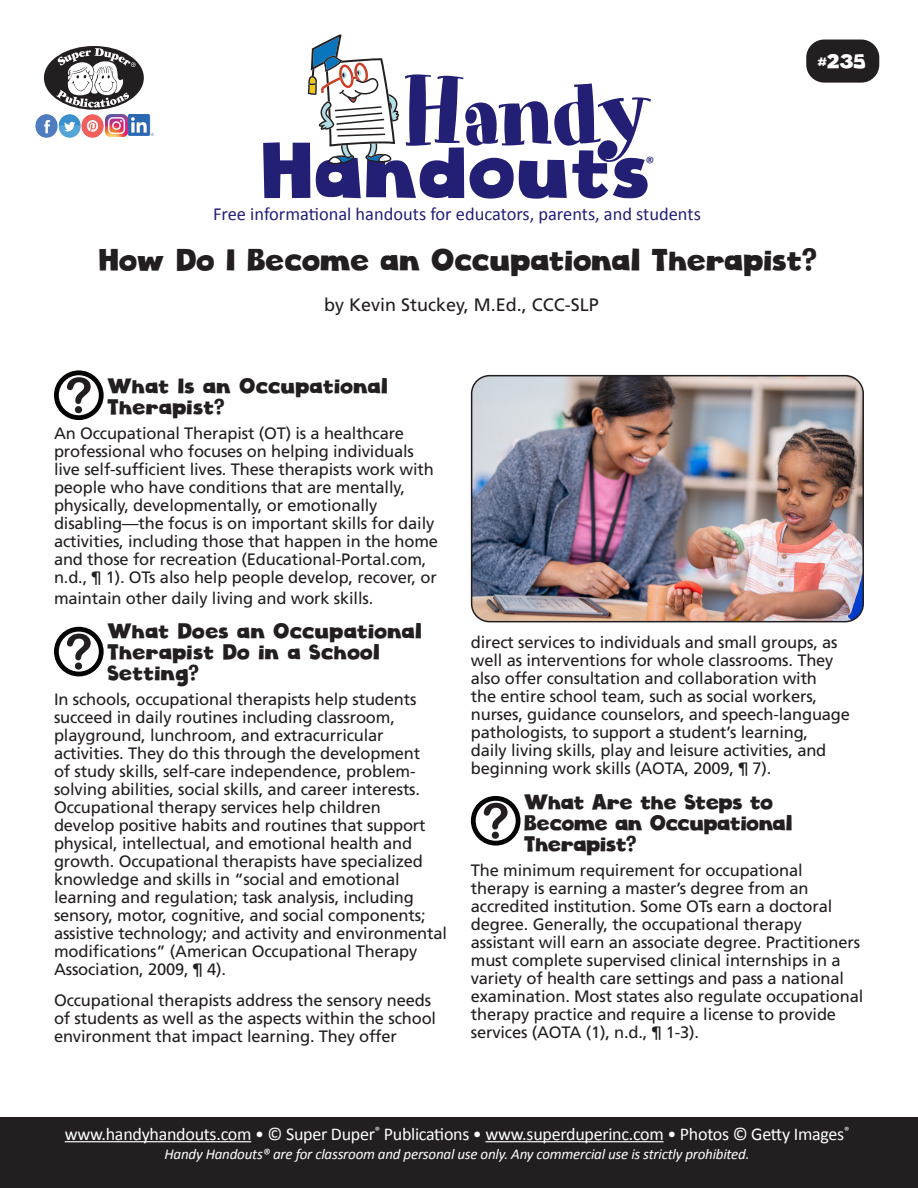
<style>
.page{position:relative;width:918px;height:1188px;background:#fff}
.page>*{position:absolute;margin:0;border:0;box-sizing:border-box;transform-origin:0 0}
.t1{font:93.75px "Art Department JNL";letter-spacing:-.03em;color:#231f75}
.t2{font:76.8px "Cloudy Witha Chanceof Love";color:#231f75}
.HH_Title{font:30px "Cloudy Witha Chanceof Love";letter-spacing:-.02em;color:#231f20}
.HH_Text{font:21px/21px "Cloudy Witha Chanceof Love";letter-spacing:-.01em;color:#231f20}
.HH_Text-2{font:21px/21px "Cloudy Witha Chanceof Love";letter-spacing:-.03em;color:#231f20}
.t3{font:19.5px "Cloudy Witha Chanceof Love";color:#fff}
.t4{font:18.45px "Calibri";color:#231f75}
.t5{font:18px "Calibri";letter-spacing:-.015em;color:#fff}
.HH_Author{font:18px "Frutiger LT Std";color:#231f20}
.t6{font:18px "Calibri";color:#231f75}
.HH_Text-3{font:16.5px/18px "Frutiger LT Std";letter-spacing:-.01em;color:#231f20}
.t7{font:italic 15px "Calibri";letter-spacing:-.015em;color:#fff}
</style>
<div class="page">
<div style="left:806px;top:40px;width:73px;height:43px;background:#231f20;border-radius:18px"></div>
<div style="left:44px;top:46px;width:100px;height:64px;background:#231f20;border-radius:50%"></div>
<svg style="left:56px;top:48px;width:80px;height:60px"></svg>
<img style="left:36px;top:115px;width:68px;height:22px">
<img style="left:106px;top:115px;width:21px;height:21px">
<img style="left:129px;top:115px;width:24px;height:21px">
<svg style="left:308px;top:34px;width:91px;height:129px"></svg>
<div style="left:0;top:1118px;width:918px;height:70px;background:#231f20"></div>
<hr style="left:65px;top:1141px;width:186px;height:1px;background:#fff">
<hr style="left:486px;top:1141px;width:178px;height:1px;background:#fff">
<img style="left:472px;top:376px;width:391px;height:246px">
<div style="left:471px;top:375px;width:393px;height:247px;border:2px solid #231f20;border-radius:18px"></div>
<div style="left:54px;top:370px;width:50px;height:50px;border:5px solid #040503;border-radius:50%"></div>
<svg style="left:67px;top:377px;width:24px;height:36px"></svg>
<div style="left:54px;top:627px;width:50px;height:49px;border:5px solid #040503;border-radius:50%"></div>
<svg style="left:67px;top:634px;width:24px;height:36px"></svg>
<div style="left:471px;top:796px;width:50px;height:50px;border:5px solid #040503;border-radius:50%"></div>
<svg style="left:484px;top:803px;width:24px;height:36px"></svg>
<p class="t1" style="left:402px;top:57px;width:252px">Handy</p>
<p class="t2" style="left:264px;top:123px;width:391px">Handouts</p>
<p class="t6" style="left:646px;top:150px;width:11px">®</p>
<p class="t4" style="left:213px;top:201px;width:489px">Free informational handouts for educators, parents, and students</p>
<p class="t3" style="left:818px;top:49px;width:50px">#235</p>
<p class="HH_Title" style="left:100px;top:241px;width:720px">How Do I Become an Occupational Therapist?</p>
<p class="HH_Author" style="left:324px;top:294px;width:276px">by Kevin Stuckey, M.Ed., CCC-SLP</p>
<p class="HH_Text" style="left:108px;top:376px;width:283px">What Is an Occupational<br>Therapist?</p>
<p class="HH_Text-3" style="left:54px;top:424px;width:386px">An Occupational Therapist (OT) is a healthcare professional who focuses on helping individuals live self-sufficient lives. These therapists work with people who have conditions that are mentally, physically, developmentally, or emotionally disabling—the focus is on important skills for daily activities, including those that happen in the home and those for recreation (Educational-Portal.com, n.d., ¶ 1). OTs also help people develop, recover, or</p>
<p class="HH_Text-3" style="left:54px;top:589px;width:321px">maintain other daily living and work skills.</p>
<p class="HH_Text" style="left:108px;top:621px;width:317px">What Does an Occupational<br>Therapist Do in a School<br>Setting?</p>
<p class="HH_Text-3" style="left:54px;top:690px;width:395px">In schools, occupational therapists help students succeed in daily routines including classroom, playground, lunchroom, and extracurricular activities. They do this through the development<br>of study skills, self-care independence, problem&shy;solving abilities, social skills, and career interests.<br>Occupational therapy services help children<br>develop positive habits and routines that support physical, intellectual, and emotional health and growth. Occupational therapists have specialized knowledge and skills in “social and emotional learning and regulation; task analysis, including sensory, motor, cognitive, and social components; assistive technology; and activity and environmental modifications” (American Occupational Therapy Association, 2009, ¶ 4).</p>
<p class="HH_Text-3" style="left:54px;top:992px;width:384px">Occupational therapists address the sensory needs of students as well as the aspects within the school environment that impact learning. They offer</p>
<p class="HH_Text-3" style="left:471px;top:634px;width:381px">direct services to individuals and small groups, as well as interventions for whole classrooms. They also offer consultation and collaboration with<br>the entire school team, such as social workers, nurses, guidance counselors, and speech-language pathologists, to support a student’s learning,<br>daily living skills, play and leisure activities, and beginning work skills (AOTA, 2009, ¶ 7).</p>
<p class="HH_Text-2" style="left:525px;top:792px;width:270px">What Are the Steps to<br>Become an Occupational<br>Therapist?</p>
<p class="HH_Text-3" style="left:471px;top:861px;width:394px">The minimum requirement for occupational therapy is earning a master’s degree from an accredited institution. Some OTs earn a doctoral degree. Generally, the occupational therapy assistant will earn an associate degree. Practitioners must complete supervised clinical internships in a variety of health care settings and pass a national examination. Most states also regulate occupational therapy practice and require a license to provide services (AOTA (1), n.d., ¶ 1-3).</p>
<p class="t5" style="left:65px;top:1121px;width:786px">www.handyhandouts.com • © Super Duper<sup>®</sup> Publications • www.superduperinc.com • Photos © Getty Images<sup>®</sup></p>
<p class="t7" style="left:164px;top:1144px;width:587px">Handy Handouts® are for classroom and personal use only. Any commercial use is strictly prohibited.</p>
</div>
